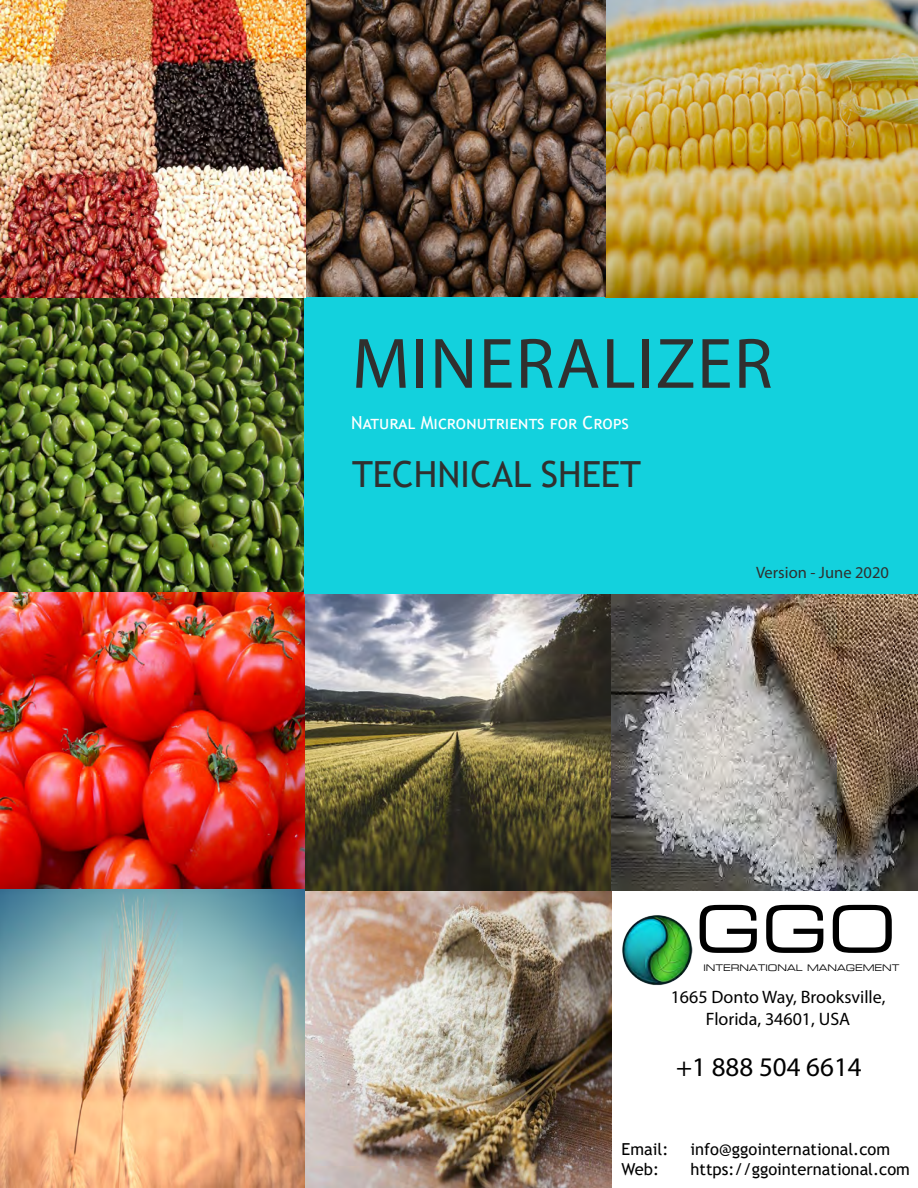
<style>
.page{position:relative;width:918px;height:1188px;background:#fff}
.page>*{position:absolute;margin:0;border:0;box-sizing:border-box;transform-origin:0 0}
.Cover_page_title{font:72px "Myriad Pro";letter-spacing:.02em;color:#30302f}
.t1{font:expanded 64.5px "Square 721 BT";color:#000}
.Subtitle_cover_page{font:36px "Trebuchet MS";color:#30302f}
.t2{font:27px "Myriad Pro";color:#000}
.t3{font:18px/21.6px "Myriad Pro";color:#000;text-align:center}
.Subtitle_cover_page-2{font:18px "Trebuchet MS";letter-spacing:.09em;color:#fff}
.t4{font:16.5px "Trebuchet MS";color:#000}
.Winter_2010_cover_pa{font:16.5px "Myriad Pro";color:#30302f}
.t5{font:expanded 9px "Square 721 BT";color:#000}
</style>
<div class="page">
<img style="left:0;top:298px;width:304px;height:295px">
<img style="left:0;top:593px;width:306px;height:298px">
<img style="left:306px;top:594px;width:305px;height:297px">
<img style="left:611px;top:594px;width:307px;height:297px">
<img style="left:306px;top:891px;width:305px;height:297px">
<div style="left:304px;top:297px;width:614px;height:297px;background:#13d1dd"></div>
<img style="left:1px;top:0;width:917px;height:298px">
<svg style="left:306px;top:0;width:300px;height:297px;background:#553f32"></svg>
<img style="left:0;top:1px;width:306px;height:297px">
<img style="left:0;top:890px;width:304px;height:298px">
<img style="left:622px;top:915px;width:70px;height:70px">
<p class="Cover_page_title" style="left:352px;top:319px;width:422px">MINERALIZER</p>
<p class="Subtitle_cover_page-2" style="left:351px;top:411px;width:279px">Natural Micronutrients for Crops</p>
<p class="Subtitle_cover_page" style="left:352px;top:451px;width:291px">TECHNICAL SHEET</p>
<p class="Winter_2010_cover_pa" style="left:756px;top:562px;width:134px">Version - June 2020</p>
<p class="t1" style="left:695px;top:891px;width:203px">GGO</p>
<p class="t5" style="left:703px;top:962px;width:198px">INTERNATIONAL MANAGEMENT</p>
<p class="t3" style="left:671px;top:986px;width:216px">1665 Donto Way, Brooksville,<br>Florida, 34601, USA</p>
<p class="t2" style="left:676px;top:1051px;width:187px">+1 888 504 6614</p>
<p class="t4" style="left:622px;top:1139px;width:48px">Email:</p>
<p class="t4" style="left:691px;top:1139px;width:201px">info@ggointernational.com</p>
<p class="t4" style="left:622px;top:1159px;width:39px">Web:</p>
<p class="t4" style="left:691px;top:1159px;width:221px">https://ggointernational.com</p>
</div>
